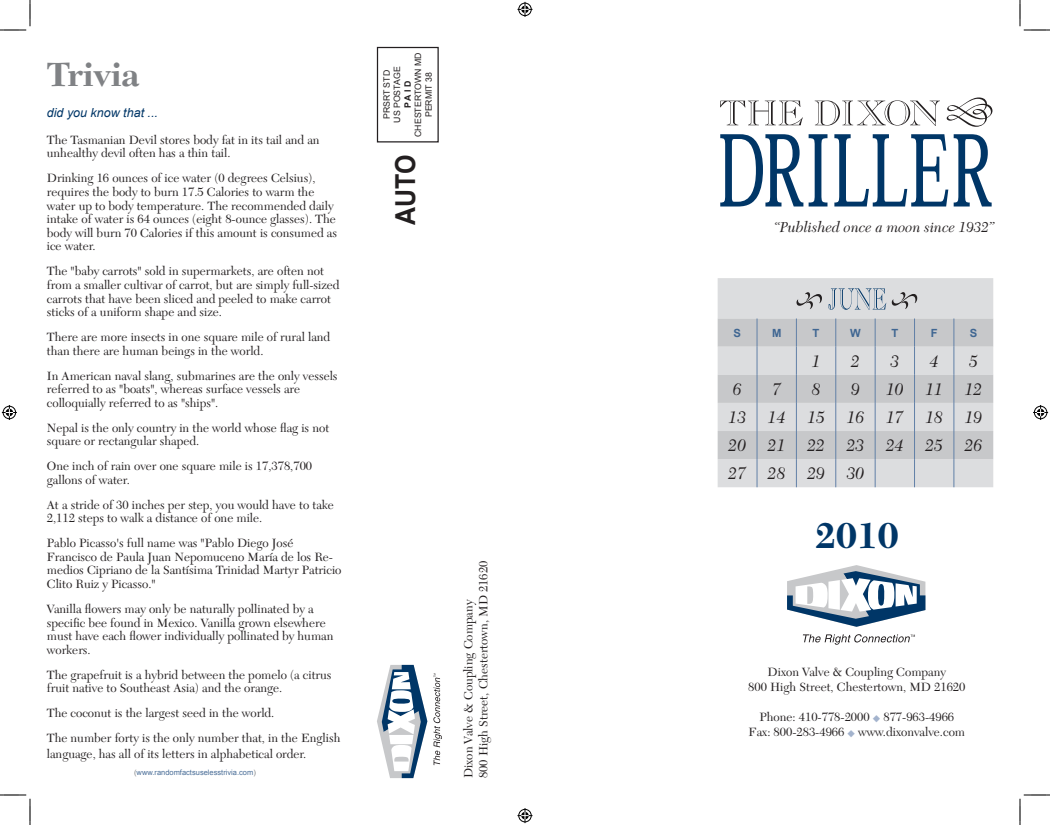
<style>
.page{position:relative;width:1050px;height:825px;background:#fff}
.page>*{position:absolute;margin:0;border:0;box-sizing:border-box;transform-origin:0 0}
.t1{font:700 37.5px "New Caledonia";color:#003667}
.t2{font:700 35px "New Caledonia";color:#808285}
.t3{font:700 27.5px "Arial";color:#231f20;scale:.91 1}
.t4{font:italic 17.5px "New Caledonia";color:#231f20}
.t5{font:italic 15px "New Caledonia";color:#231f20}
.t6{font:12.5px/13.6px "New Caledonia";color:#231f20}
.t7{font:italic 12.5px "Arial";color:#003667}
.t8{font:700 11.25px "Arial";color:#3f6692}
.t9{font:8.75px "Arial";color:#231f20}
.t10{font:700 8.75px "Arial";color:#231f20}
.t11{font:7.5px "Arial";color:#4a6e98}
.s1{color:#808285}
.s2{color:#a3b3cd}
</style>
<div class="page">
<svg style="left:720px;top:101px;width:83px;height:24px"></svg>
<svg style="left:815px;top:100px;width:125px;height:26px"></svg>
<svg style="left:947px;top:98px;width:45px;height:29px"></svg>
<svg style="left:720px;top:134px;width:83px;height:73px"></svg>
<svg style="left:809px;top:134px;width:18px;height:73px"></svg>
<svg style="left:834px;top:134px;width:114px;height:73px"></svg>
<svg style="left:954px;top:134px;width:38px;height:73px"></svg>
<svg style="left:787px;top:565px;width:138px;height:62px"></svg>
<svg style="left:803px;top:634px;width:112px;height:11px"></svg>
<svg style="left:377px;top:665px;width:50px;height:113px"></svg>
<svg style="left:433px;top:673px;width:9px;height:92px"></svg>
<div style="left:377px;top:47px;width:62px;height:95px;border:1px solid #231f20"></div>
<div style="left:718px;top:278px;width:275px;height:41px;background:#dcdddf"></div>
<svg style="left:718px;top:319px;width:275px;height:168px;background:#d1d2d4"></svg>
<svg style="left:828px;top:288px;width:58px;height:22px"></svg>
<svg style="left:797px;top:292px;width:25px;height:17px"></svg>
<svg style="left:892px;top:292px;width:25px;height:17px"></svg>
<svg style="left:0;top:0;width:31px;height:31px"></svg>
<svg style="left:0;top:794px;width:31px;height:31px"></svg>
<svg style="left:1019px;top:0;width:31px;height:31px"></svg>
<svg style="left:1019px;top:794px;width:31px;height:31px"></svg>
<svg style="left:518px;top:2px;width:14px;height:15px"></svg>
<svg style="left:518px;top:808px;width:14px;height:15px"></svg>
<svg style="left:2px;top:405px;width:15px;height:15px"></svg>
<svg style="left:1033px;top:405px;width:15px;height:15px"></svg>
<p class="t2" style="left:47px;top:54px;width:94px">Trivia</p>
<p class="t7" style="left:47px;top:105px;width:113px">did you know that ...</p>
<p class="t6" style="left:47px;top:133px;width:274px">The Tasmanian Devil stores body fat in its tail and an unhealthy devil often has a thin tail.</p>
<p class="t6" style="left:47px;top:172px;width:292px">Drinking 16 ounces of ice water (0 degrees Celsius), requires the body to burn 17.5 Calories to warm the water up to body temperature. The recommended daily intake of water is 64 ounces (eight 8-ounce glasses). The body will burn 70 Calories if this amount is consumed as ice water.</p>
<p class="t6" style="left:47px;top:265px;width:294px">The "baby carrots" sold in supermarkets, are often not from a smaller cultivar of carrot, but are simply full-sized carrots that have been sliced and peeled to make carrot sticks of a uniform shape and size.</p>
<p class="t6" style="left:47px;top:330px;width:285px">There are more insects in one square mile of rural land than there are human beings in the world.</p>
<p class="t6" style="left:47px;top:369px;width:292px">In American naval slang, submarines are the only vessels referred to as "boats", whereas surface vessels are colloquially referred to as "ships".</p>
<p class="t6" style="left:47px;top:421px;width:284px">Nepal is the only country in the world whose flag is not square or rectangular shaped.</p>
<p class="t6" style="left:47px;top:460px;width:267px">One inch of rain over one square mile is 17,378,700 gallons of water.</p>
<p class="t6" style="left:47px;top:498px;width:289px">At a stride of 30 inches per step, you would have to take<br>2,112 steps to walk a distance of one mile.</p>
<p class="t6" style="left:47px;top:537px;width:296px">Pablo Picasso's full name was "Pablo Diego José Francisco de Paula Juan Nepomuceno María de los Re&shy;medios Cipriano de la Santísima Trinidad Martyr Patricio Clito Ruiz y Picasso."</p>
<p class="t6" style="left:47px;top:602px;width:288px">Vanilla flowers may only be naturally pollinated by a specific bee found in Mexico. Vanilla grown elsewhere must have each flower individually pollinated by human workers.</p>
<p class="t6" style="left:47px;top:668px;width:286px">The grapefruit is a hybrid between the pomelo (a citrus fruit native to Southeast Asia) and the orange.</p>
<p class="t6" style="left:47px;top:707px;width:229px">The coconut is the largest seed in the world.</p>
<p class="t6" style="left:47px;top:730px;width:295px;line-height:15.6px">The number forty is the only number that, in the English language, has all of its letters in alphabetical order.</p>
<p class="t11" style="left:134px;top:767px;width:123px"><span class="s1">(</span>www.randomfactsuselesstrivia.com<span class="s1">)</span></p>
<p class="t9" style="left:412px;top:137px;width:86px;rotate:-90deg">CHESTERTOWN MD</p>
<p class="t9" style="left:381px;top:119px;width:51px;rotate:-90deg">PRSRT STD</p>
<p class="t9" style="left:391px;top:123px;width:58px;rotate:-90deg">US POSTAGE</p>
<p class="t9" style="left:423px;top:117px;width:47px;rotate:-90deg">PERMIT 38</p>
<p class="t10" style="left:402px;top:108px;width:29px;rotate:-90deg">P A I D</p>
<p class="t3" style="left:386px;top:225px;width:79px;rotate:-90deg">AUTO</p>
<p class="t6" style="left:477px;top:778px;width:219px;rotate:-90deg">800 High Street, Chestertown, MD 21620</p>
<p class="t6" style="left:462px;top:778px;width:180px;rotate:-90deg">Dixon Valve &amp; Coupling Company</p>
<p class="t5" style="left:774px;top:219px;width:223px">“Published once a moon since 1932”</p>
<p class="t8" style="left:734px;top:325px;width:9px">S</p>
<p class="t8" style="left:772px;top:325px;width:11px">M</p>
<p class="t8" style="left:813px;top:325px;width:8px">T</p>
<p class="t8" style="left:850px;top:325px;width:12px">W</p>
<p class="t8" style="left:891px;top:325px;width:8px">T</p>
<p class="t8" style="left:931px;top:325px;width:8px">F</p>
<p class="t8" style="left:970px;top:325px;width:9px">S</p>
<p class="t4" style="left:812px;top:351px;width:10px">1</p>
<p class="t4" style="left:851px;top:351px;width:10px">2</p>
<p class="t4" style="left:890px;top:351px;width:10px">3</p>
<p class="t4" style="left:930px;top:351px;width:10px">4</p>
<p class="t4" style="left:969px;top:351px;width:10px">5</p>
<p class="t4" style="left:733px;top:379px;width:10px">6</p>
<p class="t4" style="left:772px;top:379px;width:10px">7</p>
<p class="t4" style="left:812px;top:379px;width:10px">8</p>
<p class="t4" style="left:851px;top:379px;width:10px">9</p>
<p class="t4" style="left:886px;top:379px;width:19px">10</p>
<p class="t4" style="left:925px;top:379px;width:19px">11</p>
<p class="t4" style="left:965px;top:379px;width:19px">12</p>
<p class="t4" style="left:729px;top:408px;width:19px">13</p>
<p class="t4" style="left:768px;top:408px;width:19px">14</p>
<p class="t4" style="left:807px;top:408px;width:19px">15</p>
<p class="t4" style="left:847px;top:408px;width:19px">16</p>
<p class="t4" style="left:886px;top:408px;width:19px">17</p>
<p class="t4" style="left:925px;top:408px;width:19px">18</p>
<p class="t4" style="left:965px;top:408px;width:19px">19</p>
<p class="t4" style="left:729px;top:436px;width:19px">20</p>
<p class="t4" style="left:768px;top:436px;width:19px">21</p>
<p class="t4" style="left:807px;top:436px;width:19px">22</p>
<p class="t4" style="left:847px;top:436px;width:19px">23</p>
<p class="t4" style="left:886px;top:436px;width:19px">24</p>
<p class="t4" style="left:925px;top:436px;width:19px">25</p>
<p class="t4" style="left:965px;top:436px;width:19px">26</p>
<p class="t4" style="left:729px;top:464px;width:19px">27</p>
<p class="t4" style="left:768px;top:464px;width:19px">28</p>
<p class="t4" style="left:807px;top:464px;width:19px">29</p>
<p class="t4" style="left:847px;top:464px;width:19px">30</p>
<p class="t1" style="left:815px;top:514px;width:85px">2010</p>
<p class="t6" style="left:768px;top:666px;width:180px">Dixon Valve &amp; Coupling Company</p>
<p class="t6" style="left:748px;top:681px;width:219px">800 High Street, Chestertown, MD 21620</p>
<p class="t6" style="left:760px;top:711px;width:196px">Phone: 410-778-2000 <span class="s2">◆</span> 877-963-4966</p>
<p class="t6" style="left:749px;top:726px;width:218px">Fax: 800-283-4966 <span class="s2">◆</span> www.dixonvalve.com</p>
</div>
